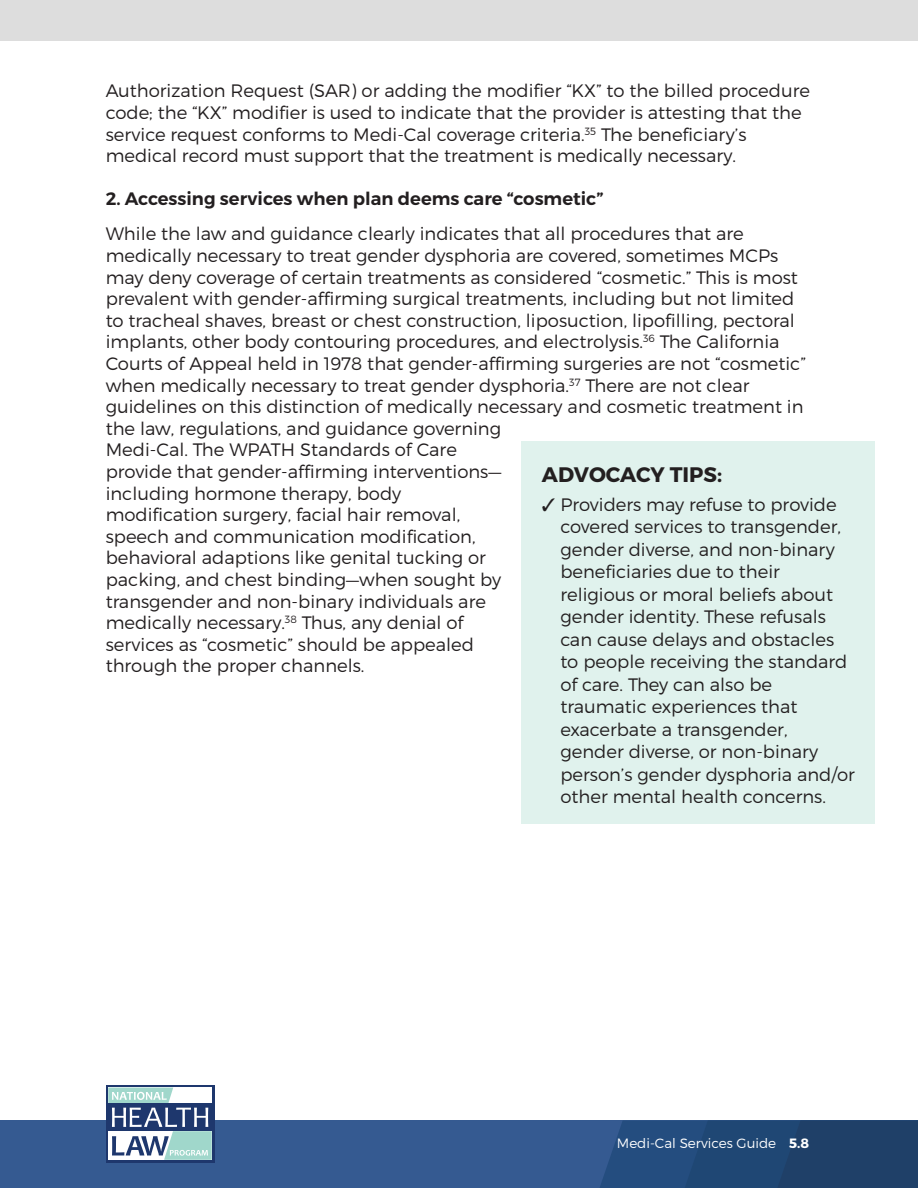
<style>
.page{position:relative;width:918px;height:1188px;background:#fff}
.page>*{position:absolute;margin:0;border:0;box-sizing:border-box;transform-origin:0 0}
.t1{font:700 21px "Montserrat";color:#231f20}
.t2{font:300 18px/21.6px "Montserrat";color:#231f20}
.t3{font:600 18px "Montserrat";color:#231f20}
.t4{font:300 13.5px "Montserrat";color:#fff}
.s1{font-weight:700}
</style>
<div class="page">
<div style="left:0;top:1120px;width:918px;height:68px;background:#355a91"></div>
<svg style="left:600px;top:1120px;width:318px;height:68px;background:#214673"></svg>
<svg style="left:106px;top:1085px;width:109px;height:78px"></svg>
<svg style="left:108px;top:1088px;width:104px;height:72px;background:#91a8ba"></svg>
<div style="left:0;top:0;width:918px;height:40px;background:#ddd"></div>
<div style="left:522px;top:441px;width:353px;height:383px;background:#e0f2ed"></div>
<p class="t2" style="left:106px;top:80px;width:706px">Authorization Request (SAR) or adding the modifier “KX” to the billed procedure code; the “KX” modifier is used to indicate that the provider is attesting that the service request conforms to Medi-Cal coverage criteria.<sup>35</sup> The beneficiary’s medical record must support that the treatment is medically necessary.</p>
<p class="t3" style="left:106px;top:188px;width:499px">2. Accessing services when plan deems care “cosmetic”</p>
<p class="t2" style="left:106px;top:223px;width:702px">While the law and guidance clearly indicates that all procedures that are medically necessary to treat gender dysphoria are covered, sometimes MCPs may deny coverage of certain treatments as considered “cosmetic.” This is most prevalent with gender-affirming surgical treatments, including but not limited to tracheal shaves, breast or chest construction, liposuction, lipofilling, pectoral implants, other body contouring procedures, and electrolysis.<sup>36</sup> The California Courts of Appeal held in 1978 that gender-affirming surgeries are not “cosmetic” when medically necessary to treat gender dysphoria.<sup>37</sup> There are not clear guidelines on this distinction of medically necessary and cosmetic treatment in the law, regulations, and guidance governing<br>Medi-Cal. The WPATH Standards of Care<br>provide that gender-affirming interventions—<br>including hormone therapy, body<br>modification surgery, facial hair removal,<br>speech and communication modification,<br>behavioral adaptions like genital tucking or<br>packing, and chest binding—when sought by<br>transgender and non-binary individuals are<br>medically necessary.<sup>38</sup> Thus, any denial of<br>services as “cosmetic” should be appealed<br>through the proper channels.</p>
<p class="t1" style="left:542px;top:461px;width:182px">ADVOCACY TIPS:</p>
<p class="t2" style="left:560px;top:493px;width:296px;line-height:22.5px;text-indent:-19px">✓ Providers may refuse to provide covered services to transgender, gender diverse, and non-binary beneficiaries due to their religious or moral beliefs about gender identity. These refusals can cause delays and obstacles to people receiving the standard of care. They can also be traumatic experiences that exacerbate a transgender, gender diverse, or non-binary person’s gender dysphoria and/or other mental health concerns.</p>
<p class="t4" style="left:617px;top:1135px;width:194px">Medi-Cal Services Guide <span class="s1">5.8</span></p>
</div>
